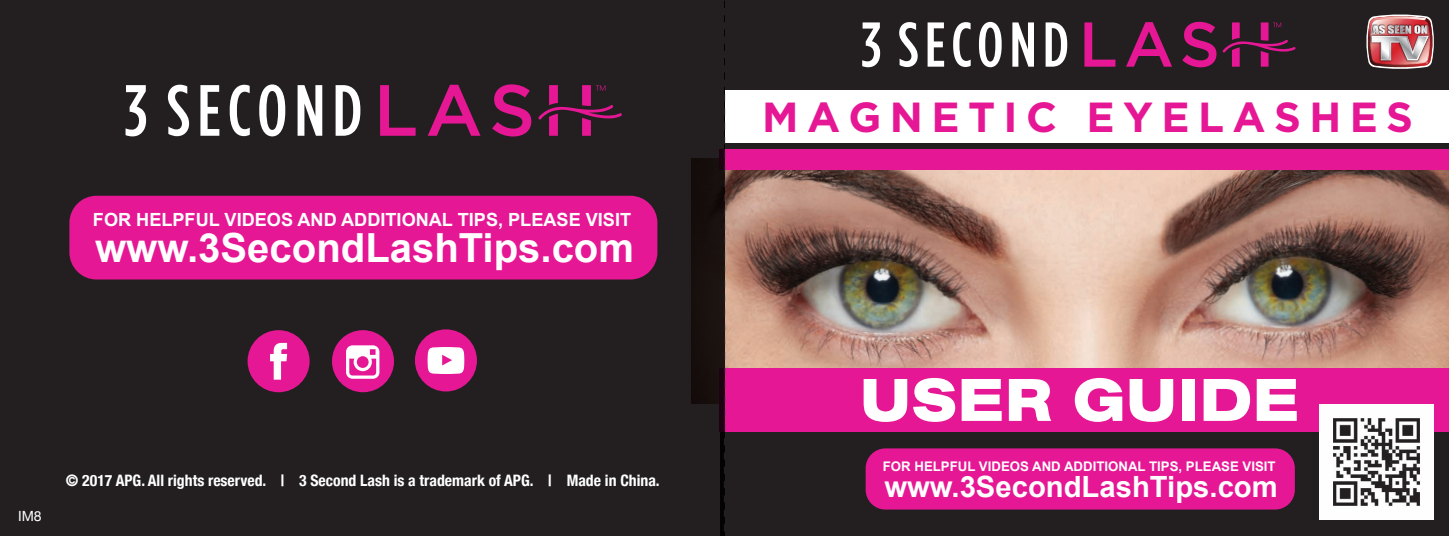
<style>
.page{position:relative;width:1449px;height:536px;background:#fff}
.page>*{position:absolute;margin:0;border:0;box-sizing:border-box;transform-origin:0 0}
.t1{font:62.82px "AG Buch Bld Ext";color:#fff}
.t2{font:700 42px "Gotham";letter-spacing:.2em;color:#e61794}
.t3{font:700 40.07px "Arial";color:#fff}
.t4{font:700 29.22px "Arial";color:#fff}
.t5{font:700 18.2px "Arial";color:#fff}
.t6{font:700 condensed 15.75px "Helvetica Neue";color:#fff}
.t7{font:14px "Helvetica Neue";color:#fff}
.t8{font:700 13.3px "Arial";color:#fff}
</style>
<div class="page">
<div style="left:724px;top:0;width:725px;height:433px;background:#231f20"></div>
<img style="left:725px;top:169px;width:724px;height:199px">
<img style="left:1366px;top:14px;width:68px;height:55px">
<div style="left:725px;top:90px;width:724px;height:53px;background:#fff"></div>
<svg style="left:862px;top:22px;width:18px;height:45px"></svg>
<svg style="left:899px;top:22px;width:19px;height:45px"></svg>
<svg style="left:928px;top:22px;width:16px;height:45px"></svg>
<svg style="left:953px;top:22px;width:18px;height:45px"></svg>
<svg style="left:979px;top:22px;width:23px;height:45px"></svg>
<svg style="left:1012px;top:22px;width:22px;height:45px"></svg>
<svg style="left:1046px;top:22px;width:21px;height:45px"></svg>
<svg style="left:1084px;top:22px;width:31px;height:45px"></svg>
<svg style="left:1126px;top:22px;width:46px;height:45px"></svg>
<svg style="left:1182px;top:22px;width:34px;height:45px"></svg>
<svg style="left:1223px;top:22px;width:73px;height:45px"></svg>
<div style="left:719px;top:149px;width:730px;height:20px;background:#e61794"></div>
<div style="left:720px;top:384px;width:729px;height:152px;background:#231f20"></div>
<div style="left:866px;top:448px;width:429px;height:61px;background:#e61794;border-radius:20px"></div>
<div style="left:719px;top:368px;width:730px;height:63px;background:#e61794"></div>
<div style="left:0;top:0;width:724px;height:536px;background:#231f20"></div>
<div style="left:248px;top:330px;width:62px;height:62px;background:#e61794;border-radius:50%"></div>
<div style="left:332px;top:330px;width:62px;height:62px;background:#e61794;border-radius:50%"></div>
<svg style="left:270px;top:343px;width:17px;height:36px"></svg>
<div style="left:415px;top:329px;width:62px;height:62px;background:#e61794;border-radius:50%"></div>
<svg style="left:428px;top:347px;width:36px;height:27px"></svg>
<svg style="left:346px;top:345px;width:33px;height:33px"></svg>
<svg style="left:126px;top:85px;width:20px;height:51px"></svg>
<svg style="left:168px;top:85px;width:21px;height:51px"></svg>
<svg style="left:200px;top:85px;width:19px;height:51px"></svg>
<svg style="left:230px;top:85px;width:20px;height:51px"></svg>
<svg style="left:259px;top:84px;width:26px;height:52px"></svg>
<svg style="left:298px;top:85px;width:24px;height:51px"></svg>
<svg style="left:336px;top:85px;width:24px;height:51px"></svg>
<svg style="left:380px;top:85px;width:36px;height:51px"></svg>
<svg style="left:428px;top:85px;width:53px;height:51px"></svg>
<svg style="left:492px;top:84px;width:39px;height:52px"></svg>
<svg style="left:538px;top:85px;width:84px;height:51px"></svg>
<svg style="left:724px;top:1px;width:1px;height:535px"></svg>
<img style="left:1319px;top:404px;width:115px;height:115px">
<div style="left:69px;top:196px;width:588px;height:83px;background:#e61794;border-radius:27px"></div>
<p class="t5" style="left:93px;top:207px;width:540px">FOR HELPFUL VIDEOS AND ADDITIONAL TIPS, PLEASE VISIT</p>
<h3 class="t3" style="left:95px;top:221px;width:541px">www.3SecondLashTips.com</h3>
<p class="t7" style="left:18px;top:506px;width:25px">IM8</p>
<p class="t6" style="left:66px;top:467px;width:595px">© 2017 APG. All rights reserved. | 3 Second Lash is a trademark of APG. | Made in China.</p>
<h2 class="t2" style="left:762px;top:92px;width:652px">MAGNETIC EYELASHES</h2>
<h1 class="t1" style="left:860px;top:358px;width:442px">USER GUIDE</h1>
<p class="t8" style="left:883px;top:457px;width:394px">FOR HELPFUL VIDEOS AND ADDITIONAL TIPS, PLEASE VISIT</p>
<h3 class="t4" style="left:884px;top:466px;width:395px">www.3SecondLashTips.com</h3>
</div>
